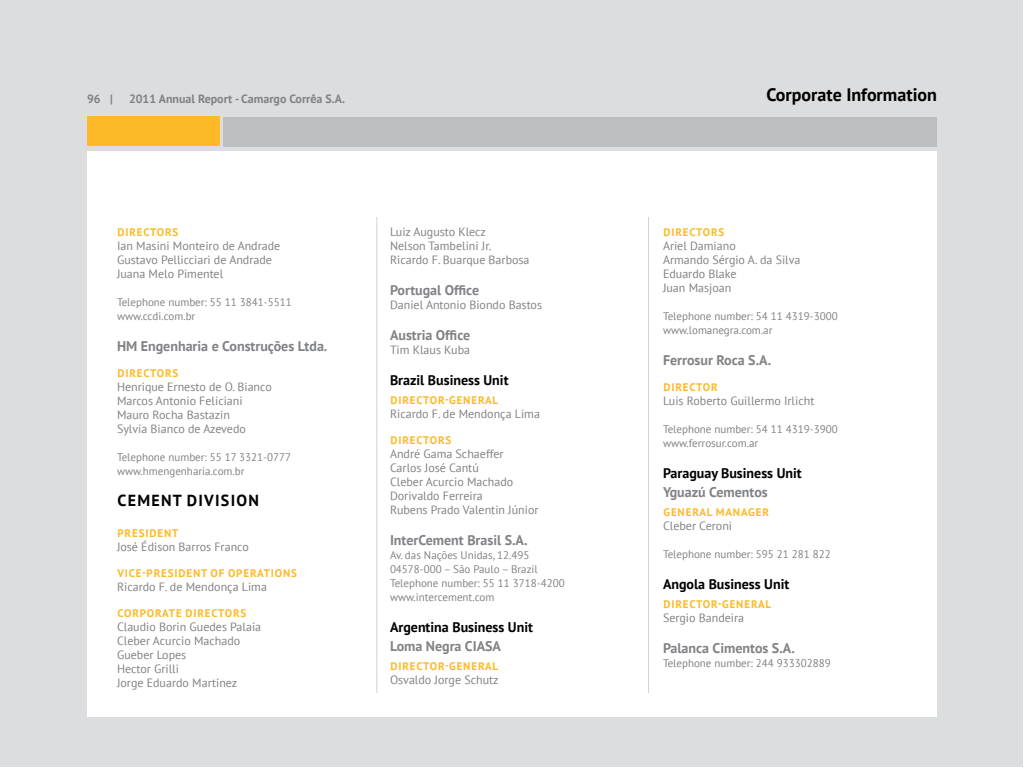
<style>
.page{position:relative;width:1024px;height:768px;background:#dcddde}
.page>*{position:absolute;margin:0;border:0;box-sizing:border-box;transform-origin:0 0}
.t1{font:700 18px "PT Sans";color:#000}
.t2{font:700 16px "PT Sans";letter-spacing:.08em;color:#000}
.t3{font:700 14px "PT Sans";color:#808285}
.t4{font:700 14px/19px "PT Sans";color:#000}
.t5{font:12px/14px "PT Sans";color:#808285}
.t6{font:700 12px "PT Sans";color:#808285}
.t7{font:11px/14px "PT Sans";color:#808285}
.t8{font:700 11px "PT Sans";letter-spacing:.08em;color:#fdb927}
.s1{color:#808285}
</style>
<div class="page">
<div style="left:87px;top:151px;width:850px;height:566px;background:#fff"></div>
<div style="left:224px;top:117px;width:713px;height:30px;background:#bcbec0"></div>
<div style="left:87px;top:116px;width:133px;height:30px;background:#fdb927"></div>
<hr style="left:376px;top:217px;width:1px;height:476px;background:#d1d3d4">
<hr style="left:648px;top:217px;width:1px;height:476px;background:#d1d3d4">
<p class="t6" style="left:87px;top:91px;width:27px">96 |</p>
<p class="t6" style="left:129px;top:91px;width:218px">2011 Annual Report - Camargo Corrêa S.A.</p>
<p class="t1" style="left:766px;top:83px;width:172px">Corporate Information</p>
<p class="t8" style="left:117px;top:225px;width:62px">DIRECTORS</p>
<p class="t5" style="left:117px;top:239px;width:165px">Ian Masini Monteiro de Andrade<br>Gustavo Pellicciari de Andrade<br>Juana Melo Pimentel</p>
<p class="t7" style="left:117px;top:295px;width:176px">Telephone number: 55 11 3841-5511 www.ccdi.com.br</p>
<p class="t3" style="left:117px;top:337px;width:212px">HM Engenharia e Construções Ltda.</p>
<p class="t8" style="left:117px;top:366px;width:62px">DIRECTORS</p>
<p class="t5" style="left:117px;top:380px;width:156px">Henrique Ernesto de O. Bianco<br>Marcos Antonio Feliciani<br>Mauro Rocha Bastazin<br>Sylvia Bianco de Azevedo</p>
<p class="t7" style="left:117px;top:450px;width:176px">Telephone number: 55 17 3321-0777 www.hmengenharia.com.br</p>
<p class="t2" style="left:118px;top:490px;width:143px">CEMENT DIVISION</p>
<p class="t8" style="left:117px;top:526px;width:62px">PRESIDENT</p>
<p class="t5" style="left:117px;top:540px;width:133px">José Édison Barros Franco</p>
<p class="t8" style="left:117px;top:566px;width:181px">VICE-PRESIDENT OF OPERATIONS</p>
<p class="t5" style="left:117px;top:580px;width:151px">Ricardo F. de Mendonça Lima</p>
<p class="t8" style="left:117px;top:606px;width:130px">CORPORATE DIRECTORS</p>
<p class="t5" style="left:117px;top:620px;width:146px">Claudio Borin Guedes Palaia<br>Cleber Acurcio Machado<br>Gueber Lopes<br>Hector Grilli<br>Jorge Eduardo Martinez</p>
<p class="t5" style="left:390px;top:224px;width:141px">Luiz Augusto Klecz<br>Nelson Tambelini Jr.<br>Ricardo F. Buarque Barbosa</p>
<p class="t3" style="left:390px;top:281px;width:91px">Portugal Office</p>
<p class="t5" style="left:390px;top:297px;width:154px">Daniel Antonio Biondo Bastos</p>
<p class="t3" style="left:390px;top:326px;width:82px">Austria Office</p>
<p class="t5" style="left:390px;top:342px;width:82px">Tim Klaus Kuba</p>
<p class="t4" style="left:390px;top:370px;width:120px">Brazil Business Unit</p>
<p class="t8" style="left:390px;top:393px;width:109px">DIRECTOR-GENERAL</p>
<p class="t5" style="left:390px;top:406px;width:151px">Ricardo F. de Mendonça Lima</p>
<p class="t8" style="left:390px;top:433px;width:62px">DIRECTORS</p>
<p class="t5" style="left:390px;top:446px;width:150px">André Gama Schaeffer<br>Carlos José Cantú<br>Cleber Acurcio Machado<br>Dorivaldo Ferreira<br>Rubens Prado Valentin Júnior</p>
<p class="t3" style="left:390px;top:531px;width:139px">InterCement Brasil S.A.</p>
<p class="t7" style="left:390px;top:548px;width:176px">Av. das Nações Unidas, 12.495<br>04578-000 – São Paulo – Brazil<br>Telephone number: 55 11 3718-4200 www.intercement.com</p>
<p class="t4" style="left:390px;top:617px;width:145px">Argentina Business Unit<br><span class="s1">Loma Negra CIASA</span></p>
<p class="t8" style="left:390px;top:659px;width:109px">DIRECTOR-GENERAL</p>
<p class="t5" style="left:390px;top:672px;width:110px">Osvaldo Jorge Schutz</p>
<p class="t8" style="left:663px;top:225px;width:62px">DIRECTORS</p>
<p class="t5" style="left:663px;top:239px;width:139px">Ariel Damiano<br>Armando Sérgio A. da Silva<br>Eduardo Blake<br>Juan Masjoan</p>
<p class="t7" style="left:663px;top:309px;width:176px">Telephone number: 54 11 4319-3000 www.lomanegra.com.ar</p>
<p class="t3" style="left:663px;top:351px;width:110px">Ferrosur Roca S.A.</p>
<p class="t8" style="left:663px;top:380px;width:56px">DIRECTOR</p>
<p class="t5" style="left:663px;top:394px;width:153px">Luis Roberto Guillermo Irlicht</p>
<p class="t7" style="left:663px;top:422px;width:176px">Telephone number: 54 11 4319-3900 www.ferrosur.com.ar</p>
<p class="t4" style="left:663px;top:463px;width:140px">Paraguay Business Unit<br><span class="s1">Yguazú Cementos</span></p>
<p class="t8" style="left:663px;top:505px;width:107px">GENERAL MANAGER</p>
<p class="t5" style="left:663px;top:519px;width:71px">Cleber Ceroni</p>
<p class="t7" style="left:663px;top:547px;width:169px">Telephone number: 595 21 281 822</p>
<p class="t4" style="left:663px;top:574px;width:128px">Angola Business Unit</p>
<p class="t8" style="left:663px;top:597px;width:109px">DIRECTOR-GENERAL</p>
<p class="t5" style="left:663px;top:611px;width:83px">Sergio Bandeira</p>
<p class="t3" style="left:663px;top:639px;width:133px">Palanca Cimentos S.A.</p>
<p class="t7" style="left:663px;top:656px;width:169px">Telephone number: 244 933302889</p>
</div>
